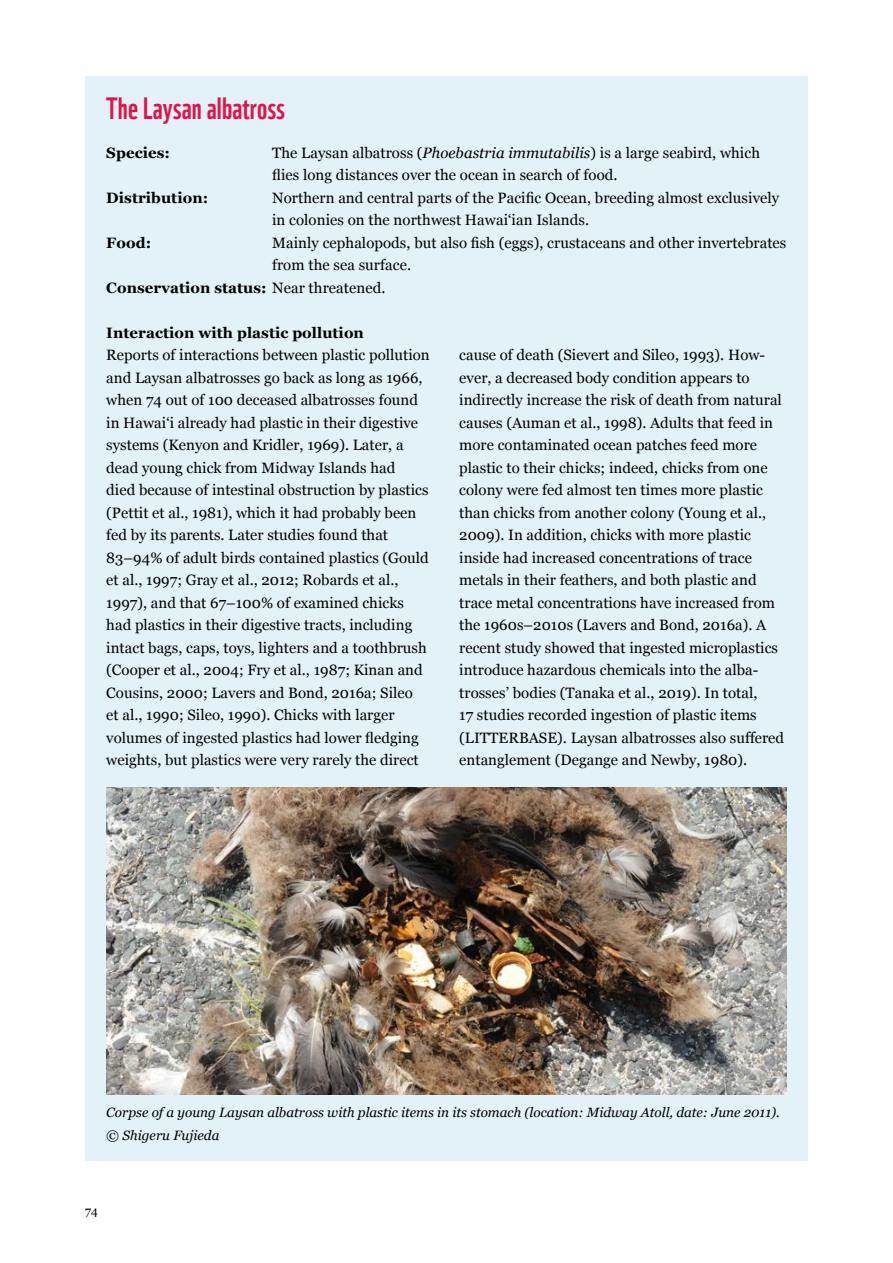
<style>
.page{position:relative;width:893px;height:1263px;background:#fff}
.page>*{position:absolute;margin:0;border:0;box-sizing:border-box;transform-origin:0 0}
.Head_Box{font:30px "WWF";letter-spacing:.005em;color:#df1547}
.Fließ_10_15{font:15px/22.5px "Georgia";letter-spacing:.005em;color:#000}
.Fließ_10_15-2{font:700 15px "Georgia";letter-spacing:.005em;color:#000}
.BU_am_Bild{font:italic 13.5px/22.5px "Georgia";color:#000}
.t1{font:12px "Georgia";color:#000}
.s1{font-style:italic}
.s2{font-weight:400}
.s3{font-weight:700}
</style>
<div class="page">
<div style="left:85px;top:77px;width:723px;height:1084px;background:#e3f1f8"></div>
<img style="left:106px;top:787px;width:681px;height:307px">
<p class="Head_Box" style="left:106px;top:85px;width:180px">The Laysan albatross</p>
<p class="Fließ_10_15-2" style="left:106px;top:141px;width:65px">Species:</p>
<p class="Fließ_10_15" style="left:272px;top:140px;width:489px">The Laysan albatross (<span class="s1">Phoebastria immutabilis</span>) is a large seabird, which flies long distances over the ocean in search of food.</p>
<p class="Fließ_10_15-2" style="left:106px;top:186px;width:103px">Distribution:</p>
<p class="Fließ_10_15" style="left:272px;top:185px;width:509px">Northern and central parts of the Pacific Ocean, breeding almost exclusively in colonies on the northwest Hawai‘ian Islands.</p>
<p class="Fließ_10_15-2" style="left:106px;top:231px;width:46px">Food:</p>
<p class="Fließ_10_15" style="left:272px;top:230px;width:516px">Mainly cephalopods, but also fish (eggs), crustaceans and other invertebrates from the sea surface.</p>
<p class="Fließ_10_15-2" style="left:106px;top:276px;width:281px">Conservation status: <span class="s2">Near threatened.</span></p>
<p class="Fließ_10_15" style="left:106px;top:320px;width:325px"><span class="s3">Interaction with plastic pollution<br></span>Reports of interactions between plastic pollution and Laysan albatrosses go back as long as 1966, when 74 out of 100 deceased albatrosses found in Hawaiʻi already had plastic in their digestive systems (Kenyon and Kridler, 1969). Later, a dead young chick from Midway Islands had<br>died because of intestinal obstruction by plastics (Pettit et al., 1981), which it had probably been fed by its parents. Later studies found that 83–94% of adult birds contained plastics (Gould et al., 1997; Gray et al., 2012; Robards et al., 1997), and that 67–100% of examined chicks had plastics in their digestive tracts, including intact bags, caps, toys, lighters and a toothbrush (Cooper et al., 2004; Fry et al., 1987; Kinan and Cousins, 2000; Lavers and Bond, 2016a; Sileo<br>et al., 1990; Sileo, 1990). Chicks with larger volumes of ingested plastics had lower fledging weights, but plastics were very rarely the direct</p>
<p class="Fließ_10_15" style="left:459px;top:343px;width:326px">cause of death (Sievert and Sileo, 1993). How&shy;ever, a decreased body condition appears to indirectly increase the risk of death from natural causes (Auman et al., 1998). Adults that feed in more contaminated ocean patches feed more plastic to their chicks; indeed, chicks from one colony were fed almost ten times more plastic than chicks from another colony (Young et al., 2009). In addition, chicks with more plastic inside had increased concentrations of trace metals in their feathers, and both plastic and trace metal concentrations have increased from the 1960s–2010s (Lavers and Bond, 2016a). A recent study showed that ingested microplastics introduce hazardous chemicals into the alba&shy;trosses’ bodies (Tanaka et al., 2019). In total,<br>17 studies recorded ingestion of plastic items (LITTERBASE). Laysan albatrosses also suffered entanglement (Degange and Newby, 1980).</p>
<p class="BU_am_Bild" style="left:106px;top:1101px;width:675px">Corpse of a young Laysan albatross with plastic items in its stomach (location: Midway Atoll, date: June 2011). © Shigeru Fujieda</p>
<p class="t1" style="left:85px;top:1202px;width:14px">74</p>
</div>
